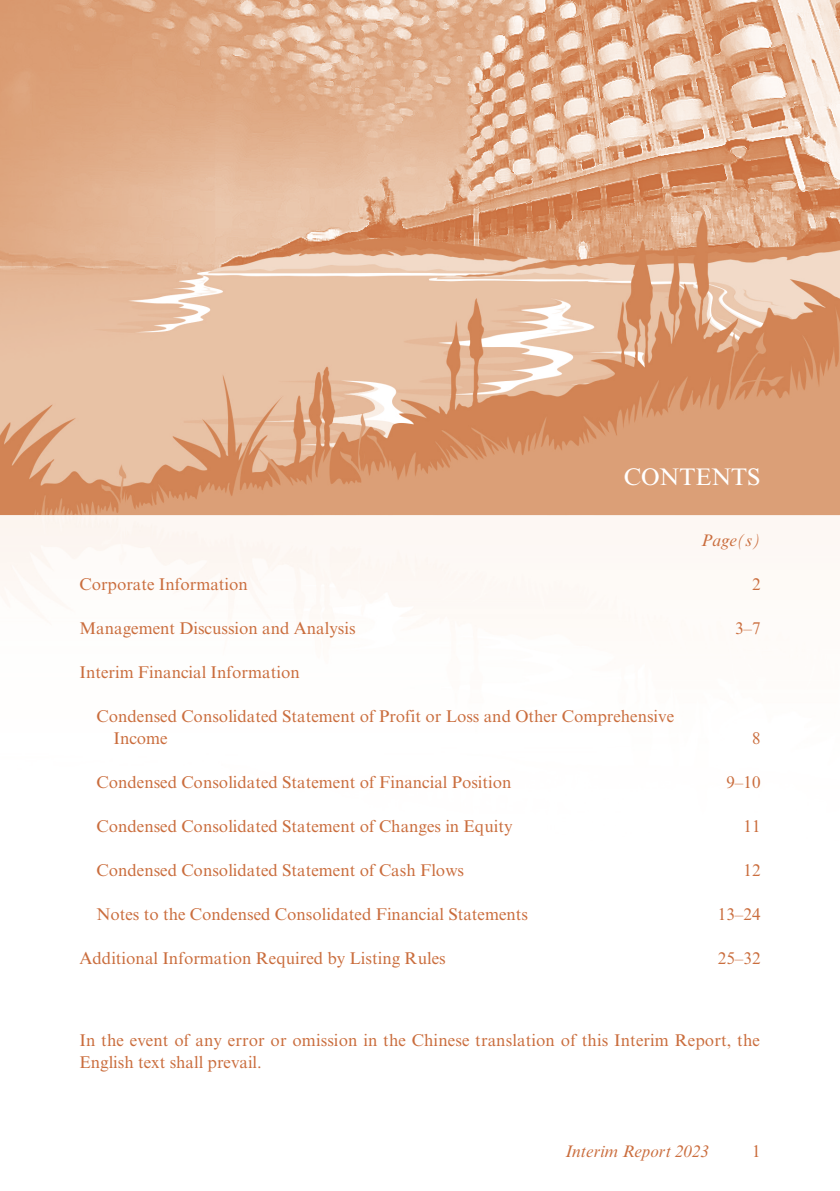
<style>
.page{position:relative;width:840px;height:1191px;background:#fff}
.page>*{position:absolute;margin:0;border:0;box-sizing:border-box;transform-origin:0 0}
.t1{font:24px "Times New Roman MT Std";color:#fff}
.t2{font:17px/22px "Times New Roman MT Std";color:#ca6d3d}
.t3{font:italic 17px "Times New Roman MT Std";color:#ca6d3d}
</style>
<div class="page">
<img style="left:0;top:0;width:839px;height:626px">
<h1 class="t1" style="left:623px;top:463px;width:138px">CONTENTS</h1>
<p class="t3" style="left:700px;top:530px;width:61px">Page(s)</p>
<p class="t2" style="left:79px;top:573px;width:170px">Corporate Information</p>
<p class="t2" style="left:751px;top:573px;width:10px">2</p>
<p class="t2" style="left:79px;top:617px;width:277px">Management Discussion and Analysis</p>
<p class="t2" style="left:734px;top:617px;width:27px">3–7</p>
<p class="t2" style="left:79px;top:661px;width:222px">Interim Financial Information</p>
<p class="t2" style="left:113px;top:705px;width:562px;text-indent:-17px">Condensed Consolidated Statement of Profit or Loss and Other Comprehensive<br>Income</p>
<p class="t2" style="left:751px;top:727px;width:10px">8</p>
<p class="t2" style="left:96px;top:771px;width:416px">Condensed Consolidated Statement of Financial Position</p>
<p class="t2" style="left:726px;top:771px;width:35px">9–10</p>
<p class="t2" style="left:96px;top:815px;width:417px">Condensed Consolidated Statement of Changes in Equity</p>
<p class="t2" style="left:743px;top:815px;width:18px">11</p>
<p class="t2" style="left:96px;top:859px;width:369px">Condensed Consolidated Statement of Cash Flows</p>
<p class="t2" style="left:743px;top:859px;width:18px">12</p>
<p class="t2" style="left:96px;top:903px;width:433px">Notes to the Condensed Consolidated Financial Statements</p>
<p class="t2" style="left:717px;top:903px;width:44px">13–24</p>
<p class="t2" style="left:79px;top:947px;width:367px">Additional Information Required by Listing Rules</p>
<p class="t2" style="left:717px;top:947px;width:44px">25–32</p>
<p class="t2" style="left:79px;top:1028px;width:681px">In the event of any error or omission in the Chinese translation of this Interim Report, the<br>English text shall prevail.</p>
<p class="t3" style="left:565px;top:1141px;width:145px">Interim Report 2023</p>
<p class="t2" style="left:751px;top:1140px;width:10px">1</p>
</div>
